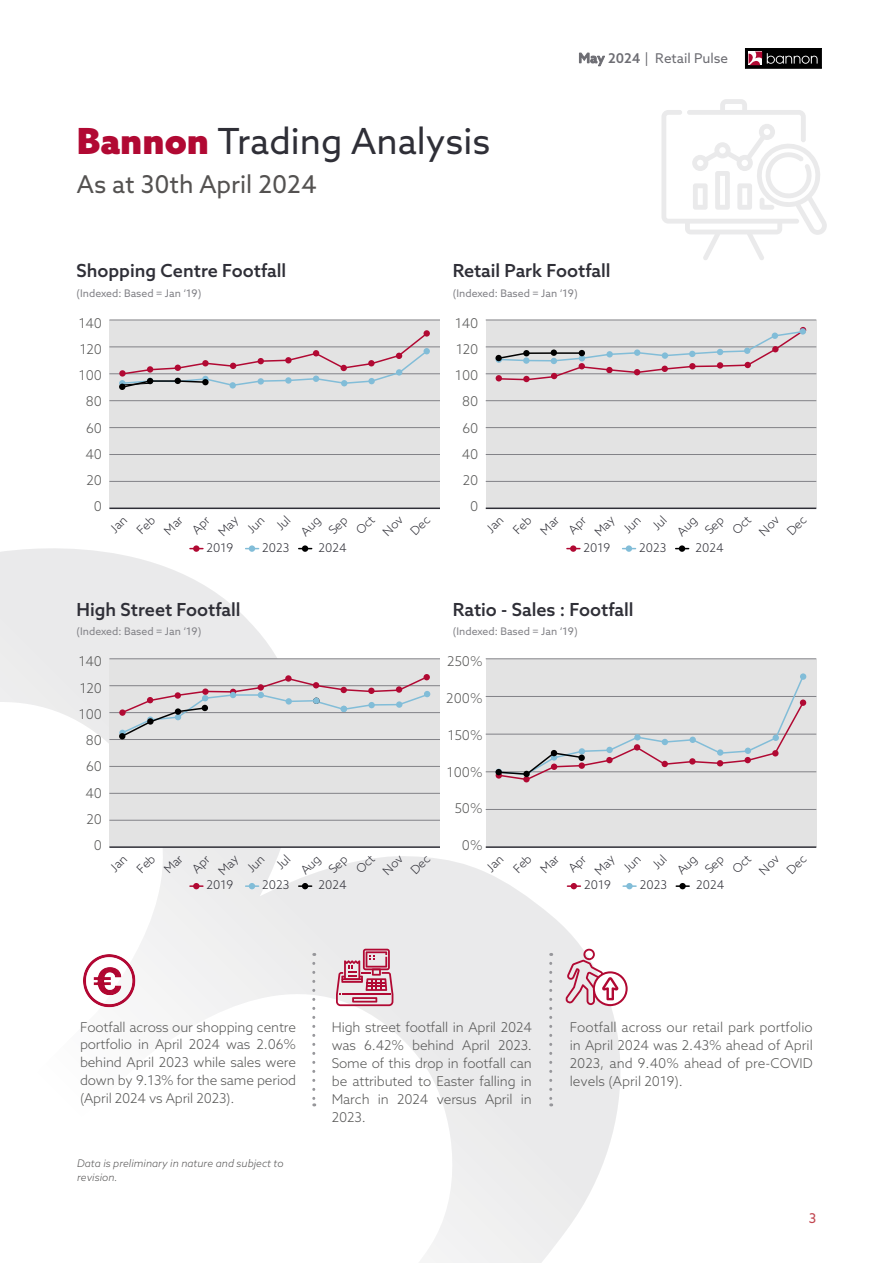
<style>
.page{position:relative;width:893px;height:1263px;background:#fff}
.page>*{position:absolute;margin:0;border:0;box-sizing:border-box;transform-origin:0 0}
.t1{font:36px "Azo Sans";color:#2f2f37}
.t2{font:24.6px "Azo Sans";color:#545251}
.t3{font:500 18px "Azo Sans";color:#2f2f37}
.t4{font:300 13.5px/26.2px "Azo Sans";letter-spacing:-.01em;color:#575756;text-align:justify}
.t5{font:13.5px "Azo Sans";color:#6d6d73}
.t6{font:13.5px "Azo Sans";color:#c1454f}
.t7{font:300 12px/18.5px "Azo Sans";color:#2f2f37}
.t8{font:10.5px "Azo Sans";color:#828287}
.t9{font:italic 300 10.5px/14px "Azo Sans";color:#575656}
.s1{font-weight:900;color:#b10933}
.s2{font-weight:500}
</style>
<div class="page">
<svg style="left:0;top:546px;width:634px;height:717px"></svg>
<div style="left:744px;top:48px;width:78px;height:21px;background:#f6f6f6"></div>
<svg style="left:745px;top:48px;width:77px;height:21px"></svg>
<div style="left:745px;top:49px;width:76px;height:19px;background:#000"></div>
<div style="left:745px;top:48px;width:76px;height:20px;border:1px solid #000"></div>
<svg style="left:748px;top:52px;width:70px;height:13px"></svg>
<svg style="left:661px;top:99px;width:166px;height:161px"></svg>
<svg style="left:336px;top:949px;width:57px;height:57px;background:#d597a7"></svg>
<svg style="left:565px;top:948px;width:63px;height:58px"></svg>
<svg style="left:312px;top:963px;width:3px;height:143px"></svg>
<svg style="left:549px;top:963px;width:3px;height:143px"></svg>
<img style="left:75px;top:947px;width:68px;height:68px">
<div style="left:109px;top:321px;width:331px;height:187px;background:#e3e3e3"></div>
<hr style="left:109px;top:320px;width:331px;height:1px;background:#828287">
<hr style="left:109px;top:346px;width:331px;height:1px;background:#828287">
<hr style="left:109px;top:373px;width:331px;height:1px;background:#828287">
<hr style="left:109px;top:400px;width:331px;height:1px;background:#828287">
<hr style="left:109px;top:427px;width:331px;height:1px;background:#828287">
<hr style="left:109px;top:454px;width:331px;height:1px;background:#828287">
<hr style="left:109px;top:481px;width:331px;height:1px;background:#828287">
<hr style="left:109px;top:507px;width:331px;height:2px;background:#2f2f37">
<div style="left:193px;top:545px;width:6px;height:7px;background:#b10933;border-radius:50%"></div>
<div style="left:249px;top:545px;width:6px;height:7px;background:#82bdd8;border-radius:50%"></div>
<div style="left:302px;top:545px;width:6px;height:7px;background:#000;border-radius:50%"></div>
<svg style="left:119px;top:331px;width:310px;height:59px"></svg>
<div style="left:486px;top:320px;width:330px;height:187px;background:#e3e3e3"></div>
<hr style="left:486px;top:320px;width:330px;height:1px;background:#828287">
<hr style="left:486px;top:346px;width:330px;height:1px;background:#828287">
<hr style="left:486px;top:373px;width:330px;height:1px;background:#828287">
<div style="left:523px;top:376px;width:7px;height:6px;background:#b21139;border-radius:50%"></div>
<hr style="left:486px;top:400px;width:330px;height:1px;background:#828287">
<hr style="left:486px;top:427px;width:330px;height:1px;background:#828287">
<hr style="left:486px;top:454px;width:330px;height:1px;background:#828287">
<hr style="left:486px;top:481px;width:330px;height:1px;background:#828287">
<hr style="left:486px;top:507px;width:330px;height:2px;background:#2f2f37">
<div style="left:570px;top:545px;width:6px;height:7px;background:#b10933;border-radius:50%"></div>
<div style="left:626px;top:545px;width:6px;height:7px;background:#82bdd8;border-radius:50%"></div>
<div style="left:679px;top:545px;width:6px;height:7px;background:#000;border-radius:50%"></div>
<svg style="left:496px;top:327px;width:310px;height:54px"></svg>
<div style="left:109px;top:660px;width:331px;height:187px;background:#e3e3e3"></div>
<hr style="left:109px;top:658px;width:331px;height:1px;background:#828287">
<hr style="left:109px;top:685px;width:331px;height:1px;background:#828287">
<hr style="left:109px;top:712px;width:331px;height:1px;background:#828287">
<hr style="left:109px;top:739px;width:331px;height:1px;background:#828287">
<hr style="left:109px;top:766px;width:331px;height:1px;background:#828287">
<hr style="left:109px;top:793px;width:331px;height:1px;background:#828287">
<hr style="left:109px;top:820px;width:331px;height:1px;background:#828287">
<hr style="left:109px;top:846px;width:331px;height:2px;background:#2f2f37">
<svg style="left:190px;top:883px;width:13px;height:6px"></svg>
<svg style="left:246px;top:883px;width:13px;height:6px"></svg>
<svg style="left:299px;top:883px;width:13px;height:6px"></svg>
<svg style="left:119px;top:675px;width:311px;height:64px"></svg>
<div style="left:486px;top:659px;width:330px;height:188px;background:#e3e3e3"></div>
<hr style="left:486px;top:658px;width:330px;height:1px;background:#828287">
<div style="left:800px;top:673px;width:6px;height:7px;background:#82bdd8;border-radius:50%"></div>
<hr style="left:486px;top:696px;width:330px;height:1px;background:#828287">
<hr style="left:486px;top:734px;width:330px;height:1px;background:#828287">
<hr style="left:486px;top:771px;width:330px;height:1px;background:#828287">
<div style="left:523px;top:776px;width:7px;height:6px;background:#b10933;border-radius:50%"></div>
<hr style="left:486px;top:809px;width:330px;height:1px;background:#828287">
<hr style="left:486px;top:846px;width:330px;height:2px;background:#2f2f37">
<svg style="left:623px;top:885px;width:13px;height:2px"></svg>
<svg style="left:676px;top:885px;width:13px;height:2px"></svg>
<svg style="left:567px;top:883px;width:13px;height:6px"></svg>
<div style="left:626px;top:883px;width:7px;height:6px;background:#82bdd8;border-radius:50%"></div>
<div style="left:679px;top:883px;width:7px;height:6px;background:#000;border-radius:50%"></div>
<svg style="left:496px;top:675px;width:309px;height:106px"></svg>
<div style="left:495px;top:769px;width:7px;height:6px;background:#000;border-radius:50%"></div>
<div style="left:523px;top:771px;width:7px;height:6px;background:#000;border-radius:50%"></div>
<svg style="left:109px;top:856px;width:18px;height:16px"></svg>
<svg style="left:137px;top:854px;width:19px;height:19px"></svg>
<svg style="left:164px;top:855px;width:20px;height:19px"></svg>
<svg style="left:191px;top:855px;width:20px;height:18px"></svg>
<svg style="left:328px;top:854px;width:48px;height:20px"></svg>
<svg style="left:383px;top:856px;width:21px;height:19px"></svg>
<svg style="left:410px;top:856px;width:21px;height:18px"></svg>
<svg style="left:486px;top:856px;width:18px;height:16px"></svg>
<svg style="left:513px;top:854px;width:19px;height:19px"></svg>
<svg style="left:540px;top:855px;width:20px;height:19px"></svg>
<svg style="left:567px;top:855px;width:20px;height:18px"></svg>
<h1 class="t1" style="left:77px;top:117px;width:415px"><span class="s1">Bannon</span> Trading Analysis</h1>
<h2 class="t2" style="left:77px;top:168px;width:241px">As at 30th April 2024</h2>
<p class="t5" style="left:578px;top:49px;width:151px"><span class="s2">May 2024</span> | Retail Pulse</p>
<h3 class="t3" style="left:77px;top:259px;width:211px">Shopping Centre Footfall</h3>
<p class="t8" style="left:77px;top:286px;width:126px">(Indexed: Based = Jan ‘19)</p>
<h3 class="t3" style="left:453px;top:259px;width:159px">Retail Park Footfall</h3>
<p class="t8" style="left:453px;top:286px;width:126px">(Indexed: Based = Jan ‘19)</p>
<p class="t4" style="left:79px;top:309px;width:25px">140</p>
<p class="t4" style="left:455px;top:309px;width:25px">140</p>
<p class="t4" style="left:79px;top:336px;width:25px;text-align:right">120<br>100<br>80<br>60<br>40<br>20<br>0</p>
<p class="t4" style="left:455px;top:336px;width:25px;text-align:right">120<br>100<br>80<br>60<br>40<br>20<br>0</p>
<p class="t7" style="left:229px;top:512px;width:20px;text-indent:-22px;rotate:-45deg">May<br>Jun</p>
<p class="t7" style="left:280px;top:511px;width:24px;line-height:21.3px;text-indent:-14px;rotate:-45deg">Jul<br>Aug</p>
<p class="t7" style="left:606px;top:512px;width:20px;text-indent:-22px;rotate:-45deg">May<br>Jun</p>
<p class="t7" style="left:656px;top:511px;width:24px;line-height:21.3px;text-indent:-14px;rotate:-45deg">Jul<br>Aug</p>
<p class="t7" style="left:207px;top:538px;width:28px">2019</p>
<p class="t7" style="left:262px;top:538px;width:29px">2023</p>
<p class="t7" style="left:319px;top:538px;width:30px">2024</p>
<p class="t7" style="left:584px;top:538px;width:28px">2019</p>
<p class="t7" style="left:639px;top:538px;width:29px">2023</p>
<p class="t7" style="left:695px;top:538px;width:30px">2024</p>
<h3 class="t3" style="left:77px;top:598px;width:166px">High Street Footfall</h3>
<p class="t8" style="left:77px;top:625px;width:126px">(Indexed: Based = Jan ‘19)</p>
<h3 class="t3" style="left:453px;top:598px;width:182px">Ratio - Sales : Footfall</h3>
<p class="t8" style="left:453px;top:625px;width:126px">(Indexed: Based = Jan ‘19)</p>
<p class="t4" style="left:79px;top:648px;width:25px">140</p>
<p class="t4" style="left:79px;top:674px;width:25px;text-align:right">120<br>100<br>80<br>60<br>40<br>20<br>0</p>
<p class="t4" style="left:447px;top:648px;width:37px">250%</p>
<p class="t4" style="left:446px;top:685px;width:38px">200%</p>
<p class="t4" style="left:448px;top:722px;width:36px">150%</p>
<p class="t4" style="left:447px;top:758px;width:37px">100%</p>
<p class="t4" style="left:455px;top:795px;width:29px">50%</p>
<p class="t4" style="left:462px;top:832px;width:22px">0%</p>
<p class="t7" style="left:229px;top:850px;width:20px;text-indent:-22px;rotate:-45deg">May<br>Jun</p>
<p class="t7" style="left:280px;top:850px;width:24px;line-height:21.3px;text-indent:-14px;rotate:-45deg">Jul<br>Aug</p>
<p class="t7" style="left:606px;top:850px;width:20px;text-indent:-22px;rotate:-45deg">May<br>Jun</p>
<p class="t7" style="left:656px;top:850px;width:24px;line-height:21.3px;text-indent:-14px;rotate:-45deg">Jul<br>Aug</p>
<p class="t7" style="left:207px;top:876px;width:28px">2019</p>
<p class="t7" style="left:262px;top:876px;width:29px">2023</p>
<p class="t7" style="left:319px;top:876px;width:30px">2024</p>
<p class="t7" style="left:584px;top:876px;width:28px">2019</p>
<p class="t7" style="left:640px;top:876px;width:29px">2023</p>
<p class="t7" style="left:696px;top:876px;width:30px">2024</p>
<p class="t4" style="left:80px;top:1018px;width:218px;line-height:17.9px">Footfall across our shopping centre portfolio in April 2024 was 2.06% behind April 2023 while sales were down by 9.13% for the same period (April 2024 vs April 2023).</p>
<p class="t9" style="left:77px;top:1156px;width:208px">Data is preliminary in nature and subject to revision.</p>
<p class="t4" style="left:332px;top:1018px;width:202px;line-height:18px">High street footfall in April 2024 was 6.42% behind April 2023.<br>Some of this drop in footfall can be attributed to Easter falling in March in 2024 versus April in 2023.</p>
<p class="t4" style="left:570px;top:1018px;width:244px;line-height:18px">Footfall across our retail park portfolio in April 2024 was 2.43% ahead of April 2023, and 9.40% ahead of pre-COVID levels (April 2019).</p>
<p class="t6" style="left:809px;top:1209px;width:9px">3</p>
</div>
